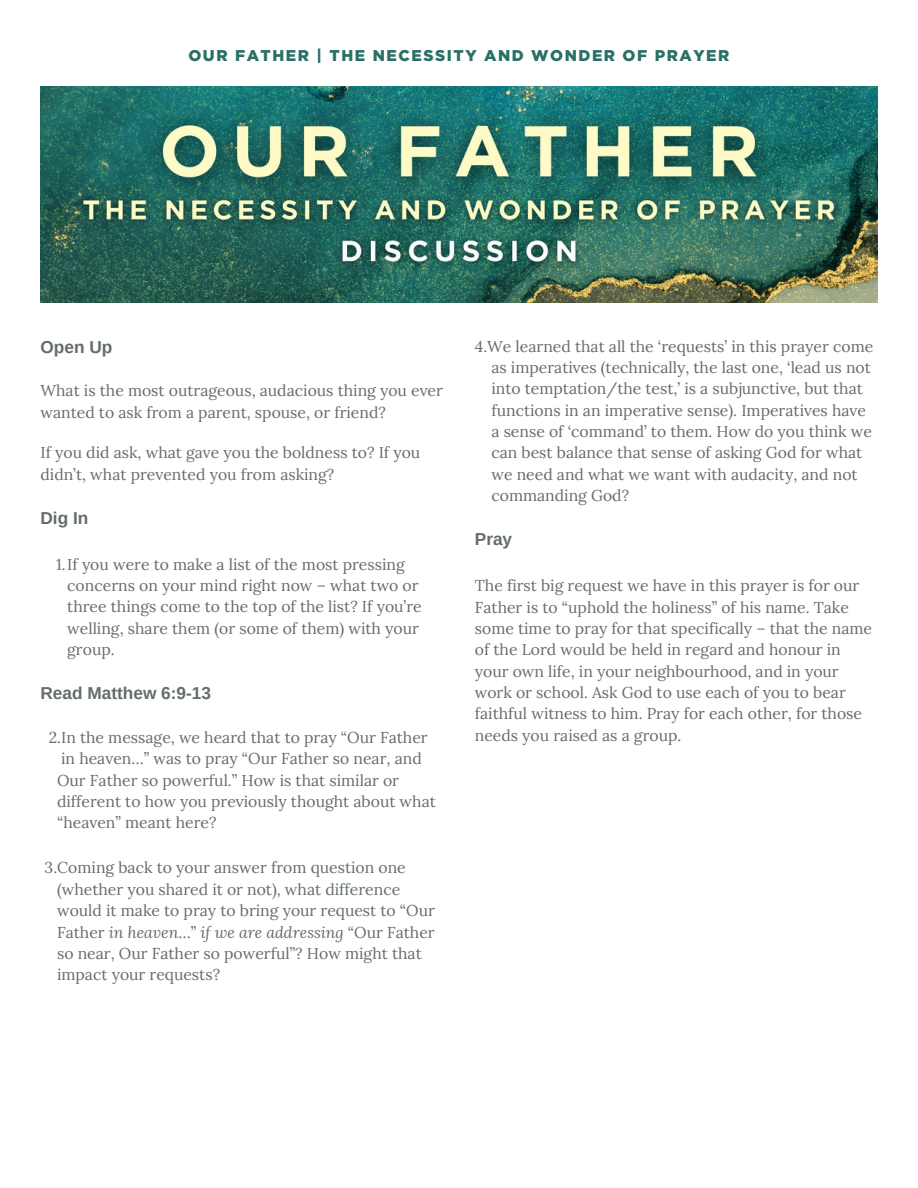
<style>
.page{position:relative;width:918px;height:1188px;background:#fff}
.page>*{position:absolute;margin:0;border:0;box-sizing:border-box;transform-origin:0 0}
.t1{font:700 17.25px "Arimo";color:#646d6b}
.t2{font:15.75px/21.3px "Lora";color:#646d6b}
.t3{font:italic 15.75px "Lora";color:#646d6b}
.t4{font:900 15.6px "Gotham";letter-spacing:.1em;color:#297067}
.s1{font-style:normal}
</style>
<div class="page">
<img style="left:40px;top:86px;width:837px;height:216px">
<p class="t4" style="left:188px;top:46px;width:543px">OUR FATHER | THE NECESSITY AND WONDER OF PRAYER</p>
<h1 class="t1" style="left:40px;top:337px;width:73px">Open Up</h1>
<p class="t2" style="left:40px;top:380px;width:404px">What is the most outrageous, audacious thing you ever wanted to ask from a parent, spouse, or friend?</p>
<h2 class="t2" style="left:40px;top:442px;width:381px">If you did ask, what gave you the boldness to? If you didn’t, what prevented you from asking?</h2>
<p class="t1" style="left:40px;top:508px;width:49px">Dig In</p>
<p class="t2" style="left:67px;top:553px;width:356px;text-indent:-11px">1.If you were to make a list of the most pressing concerns on your mind right now – what two or three things come to the top of the list? If you’re welling, share them (or some of them) with your group.</p>
<h2 class="t1" style="left:40px;top:683px;width:172px">Read Matthew 6:9-13</h2>
<p class="t2" style="left:49px;top:727px;width:380px">2.In the message, we heard that to pray “Our Father</p>
<h2 class="t2" style="left:61px;top:748px;width:362px">in heaven…” was to pray “Our Father so near, and</h2>
<p class="t2" style="left:57px;top:769px;width:344px">Our Father so powerful.” How is that similar or</p>
<p class="t2" style="left:57px;top:791px;width:380px">different to how you previously thought about what</p>
<p class="t2" style="left:57px;top:812px;width:161px">“heaven” meant here?</p>
<p class="t2" style="left:45px;top:857px;width:363px">3.Coming back to your answer from question one</p>
<p class="t2" style="left:57px;top:878px;width:345px">(whether you shared it or not), what difference</p>
<p class="t2" style="left:57px;top:900px;width:379px">would it make to pray to bring your request to “Our</p>
<p class="t3" style="left:57px;top:921px;width:379px"><span class="s1">Father</span> in heaven<span class="s1">…”</span> if we are addressing <span class="s1">“Our Father</span></p>
<p class="t2" style="left:57px;top:943px;width:366px">so near, Our Father so powerful”? How might that</p>
<p class="t2" style="left:57px;top:964px;width:165px">impact your requests?</p>
<p class="t2" style="left:475px;top:335px;width:400px">4.We learned that all the ‘requests’ in this prayer come</p>
<p class="t2" style="left:491px;top:357px;width:381px">as imperatives (technically, the last one, ‘lead us not</p>
<p class="t2" style="left:491px;top:378px;width:373px">into temptation/the test,’ is a subjunctive, but that</p>
<p class="t2" style="left:491px;top:399px;width:376px">functions in an imperative sense). Imperatives have</p>
<p class="t2" style="left:491px;top:421px;width:382px">a sense of ‘command’ to them. How do you think we</p>
<p class="t2" style="left:491px;top:442px;width:372px">can best balance that sense of asking God for what</p>
<p class="t2" style="left:491px;top:463px;width:368px">we need and what we want with audacity, and not</p>
<p class="t2" style="left:491px;top:485px;width:139px">commanding God?</p>
<p class="t1" style="left:475px;top:529px;width:39px">Pray</p>
<h2 class="t2" style="left:475px;top:575px;width:399px">The first big request we have in this prayer is for our Father is to “uphold the holiness” of his name. Take some time to pray for that specifically – that the name of the Lord would be held in regard and honour in your own life, in your neighbourhood, and in your work or school. Ask God to use each of you to bear faithful witness to him. Pray for each other, for those needs you raised as a group.</h2>
</div>
